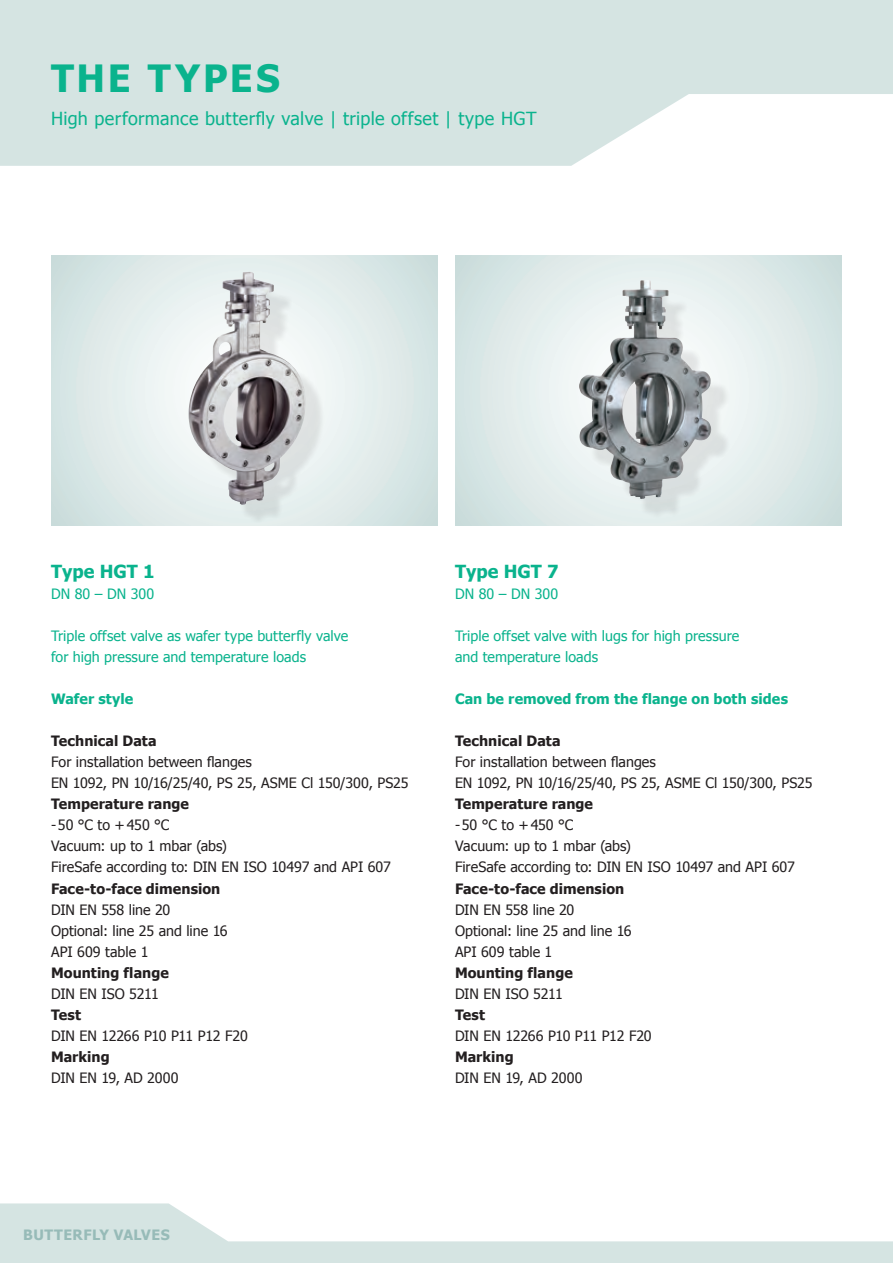
<style>
.page{position:relative;width:893px;height:1263px;background:#fff}
.page>*{position:absolute;margin:0;border:0;box-sizing:border-box;transform-origin:0 0}
.t1{font:700 37.5px "Tahoma";letter-spacing:.075em;color:#0ab38d}
.t2{font:18px "Tahoma";letter-spacing:.02em;color:#0ab38d}
.t3{font:700 18px "Tahoma";color:#0ab38d}
.t4{font:14.25px/21px "Tahoma";letter-spacing:-.005em;color:#231f20}
.t5{font:14.25px/21px "Tahoma";letter-spacing:.005em;color:#0ab38d}
.t6{font:700 14.25px "Tahoma";letter-spacing:.005em;color:#231f20}
.t7{font:700 14.25px "Tahoma";letter-spacing:.005em;color:#0ab38d}
.t8{font:14.25px "Tahoma";letter-spacing:-.025em;color:#231f20}
.t9{font:700 14.25px "Tahoma";letter-spacing:.03em;color:#97bbb8}
</style>
<div class="page">
<svg style="left:51px;top:255px;width:387px;height:270px"></svg>
<svg style="left:455px;top:255px;width:387px;height:270px"></svg>
<div style="left:590px;top:290px;width:141px;height:229px;background:#231f20;opacity:.1"></div>
<img style="left:579px;top:280px;width:133px;height:219px">
<div style="left:199px;top:282px;width:126px;height:242px;background:#231f20;opacity:.1"></div>
<img style="left:188px;top:272px;width:118px;height:233px">
<svg style="left:0;top:1203px;width:893px;height:60px"></svg>
<svg style="left:0;top:0;width:893px;height:166px;fill:#d5e4e2"></svg>
<h1 class="t1" style="left:51px;top:53px;width:230px">THE TYPES</h1>
<p class="t2" style="left:51px;top:107px;width:487px">High performance butterfly valve | triple offset | type HGT</p>
<p class="t3" style="left:51px;top:559px;width:105px">Type HGT 1</p>
<p class="t5" style="left:51px;top:583px;width:105px">DN 80 – DN 300</p>
<p class="t5" style="left:51px;top:625px;width:299px">Triple offset valve as wafer type butterfly valve for high pressure and temperature loads</p>
<p class="t7" style="left:51px;top:689px;width:84px">Wafer style</p>
<p class="t6" style="left:51px;top:731px;width:107px">Technical Data</p>
<p class="t4" style="left:51px;top:751px;width:359px">For installation between flanges<br>EN 1092, PN 10/16/25/40, PS 25, ASME Cl 150/300, PS25</p>
<p class="t6" style="left:51px;top:794px;width:140px">Temperature range</p>
<p class="t4" style="left:51px;top:814px;width:341px">-50 °C to +450 °C<br>Vacuum: up to 1 mbar (abs)<br>FireSafe according to: DIN EN ISO 10497 and API 607</p>
<p class="t6" style="left:51px;top:878px;width:171px">Face-to-face dimension</p>
<p class="t4" style="left:51px;top:898px;width:178px">DIN EN 558 line 20<br>Optional: line 25 and line 16<br>API 609 table 1</p>
<p class="t6" style="left:51px;top:962px;width:119px">Mounting flange</p>
<p class="t4" style="left:51px;top:982px;width:109px">DIN EN ISO 5211</p>
<p class="t6" style="left:51px;top:1004px;width:31px">Test</p>
<p class="t8" style="left:51px;top:1026px;width:198px">DIN EN 12266 P10 P11 P12 F20</p>
<p class="t6" style="left:51px;top:1046px;width:60px">Marking</p>
<p class="t4" style="left:51px;top:1066px;width:129px">DIN EN 19, AD 2000</p>
<p class="t3" style="left:455px;top:559px;width:105px">Type HGT 7</p>
<p class="t5" style="left:455px;top:583px;width:105px">DN 80 – DN 300</p>
<p class="t5" style="left:455px;top:625px;width:286px">Triple offset valve with lugs for high pressure and temperature loads</p>
<p class="t7" style="left:455px;top:689px;width:335px">Can be removed from the flange on both sides</p>
<p class="t6" style="left:455px;top:731px;width:107px">Technical Data</p>
<p class="t4" style="left:455px;top:751px;width:359px">For installation between flanges<br>EN 1092, PN 10/16/25/40, PS 25, ASME Cl 150/300, PS25</p>
<p class="t6" style="left:455px;top:794px;width:140px">Temperature range</p>
<p class="t4" style="left:455px;top:814px;width:341px">-50 °C to +450 °C<br>Vacuum: up to 1 mbar (abs)<br>FireSafe according to: DIN EN ISO 10497 and API 607</p>
<p class="t6" style="left:455px;top:878px;width:171px">Face-to-face dimension</p>
<p class="t4" style="left:455px;top:898px;width:178px">DIN EN 558 line 20<br>Optional: line 25 and line 16<br>API 609 table 1</p>
<p class="t6" style="left:455px;top:962px;width:119px">Mounting flange</p>
<p class="t4" style="left:455px;top:982px;width:109px">DIN EN ISO 5211</p>
<p class="t6" style="left:455px;top:1004px;width:31px">Test</p>
<p class="t8" style="left:455px;top:1026px;width:198px">DIN EN 12266 P10 P11 P12 F20</p>
<p class="t6" style="left:455px;top:1046px;width:60px">Marking</p>
<p class="t4" style="left:455px;top:1066px;width:129px">DIN EN 19, AD 2000</p>
<p class="t9" style="left:23px;top:1224px;width:148px">BUTTERFLY VALVES</p>
</div>
